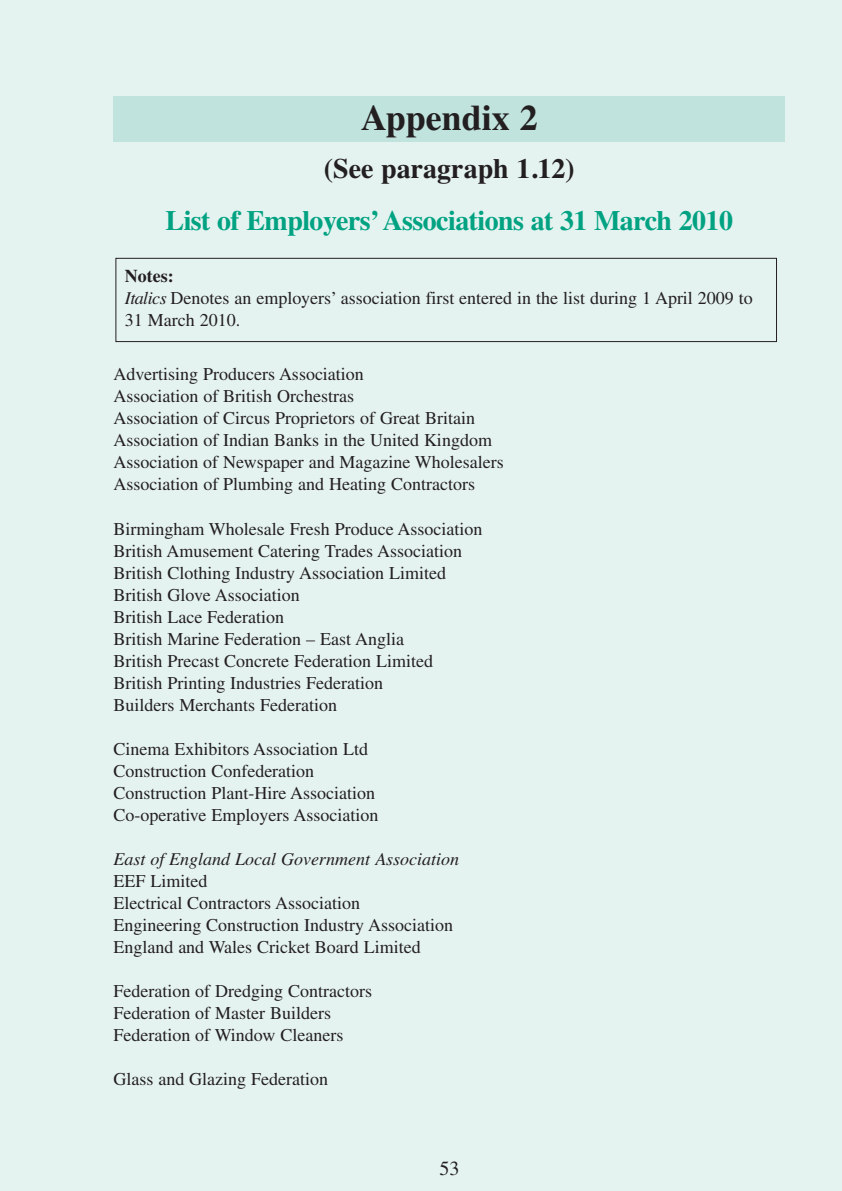
<style>
.page{position:relative;width:842px;height:1191px;background:#e5f3f0}
.page>*{position:absolute;margin:0;border:0;box-sizing:border-box;transform-origin:0 0}
.t1{font:700 36px "Times";color:#231f20}
.t2{font:700 28px "Times";letter-spacing:-.02em;color:#00a282}
.t3{font:700 28px "Times";color:#231f20}
.t4{font:20px "Times";color:#231f20}
.t5{font:18px/22px "Times";color:#231f20}
.t6{font:italic 18px "Times";color:#231f20}
.s1{font-weight:700}
.s2{font-style:italic}
</style>
<div class="page">
<div style="left:115px;top:258px;width:662px;height:84px;border:1px solid #231f20"></div>
<div style="left:113px;top:96px;width:672px;height:46px;background:#c0e3dd"></div>
<h1 class="t1" style="left:361px;top:105px;width:178px">Appendix 2</h1>
<h2 class="t3" style="left:324px;top:159px;width:253px">(See paragraph 1.12)</h2>
<h2 class="t2" style="left:166px;top:211px;width:569px">List of Employers’ Associations at 31 March 2010</h2>
<p class="t5" style="left:125px;top:267px;width:629px"><span class="s1">Notes:<br></span><span class="s2">Italics</span> Denotes an employers’ association first entered in the list during 1 April 2009 to<br>31 March 2010.</p>
<p class="t5" style="left:113px;top:365px;width:392px">Advertising Producers Association<br>Association of British Orchestras<br>Association of Circus Proprietors of Great Britain Association of Indian Banks in the United Kingdom Association of Newspaper and Magazine Wholesalers Association of Plumbing and Heating Contractors</p>
<p class="t5" style="left:113px;top:519px;width:371px">Birmingham Wholesale Fresh Produce Association British Amusement Catering Trades Association British Clothing Industry Association Limited British Glove Association<br>British Lace Federation<br>British Marine Federation – East Anglia<br>British Precast Concrete Federation Limited British Printing Industries Federation<br>Builders Merchants Federation</p>
<p class="t5" style="left:113px;top:739px;width:266px">Cinema Exhibitors Association Ltd Construction Confederation Construction Plant-Hire Association Co-operative Employers Association</p>
<p class="t6" style="left:113px;top:852px;width:347px">East of England Local Government Association</p>
<p class="t5" style="left:113px;top:871px;width:341px">EEF Limited<br>Electrical Contractors Association<br>Engineering Construction Industry Association England and Wales Cricket Board Limited</p>
<p class="t5" style="left:113px;top:981px;width:260px">Federation of Dredging Contractors<br>Federation of Master Builders<br>Federation of Window Cleaners</p>
<p class="t5" style="left:113px;top:1069px;width:216px">Glass and Glazing Federation</p>
<p class="t4" style="left:439px;top:1160px;width:21px">53</p>
</div>
